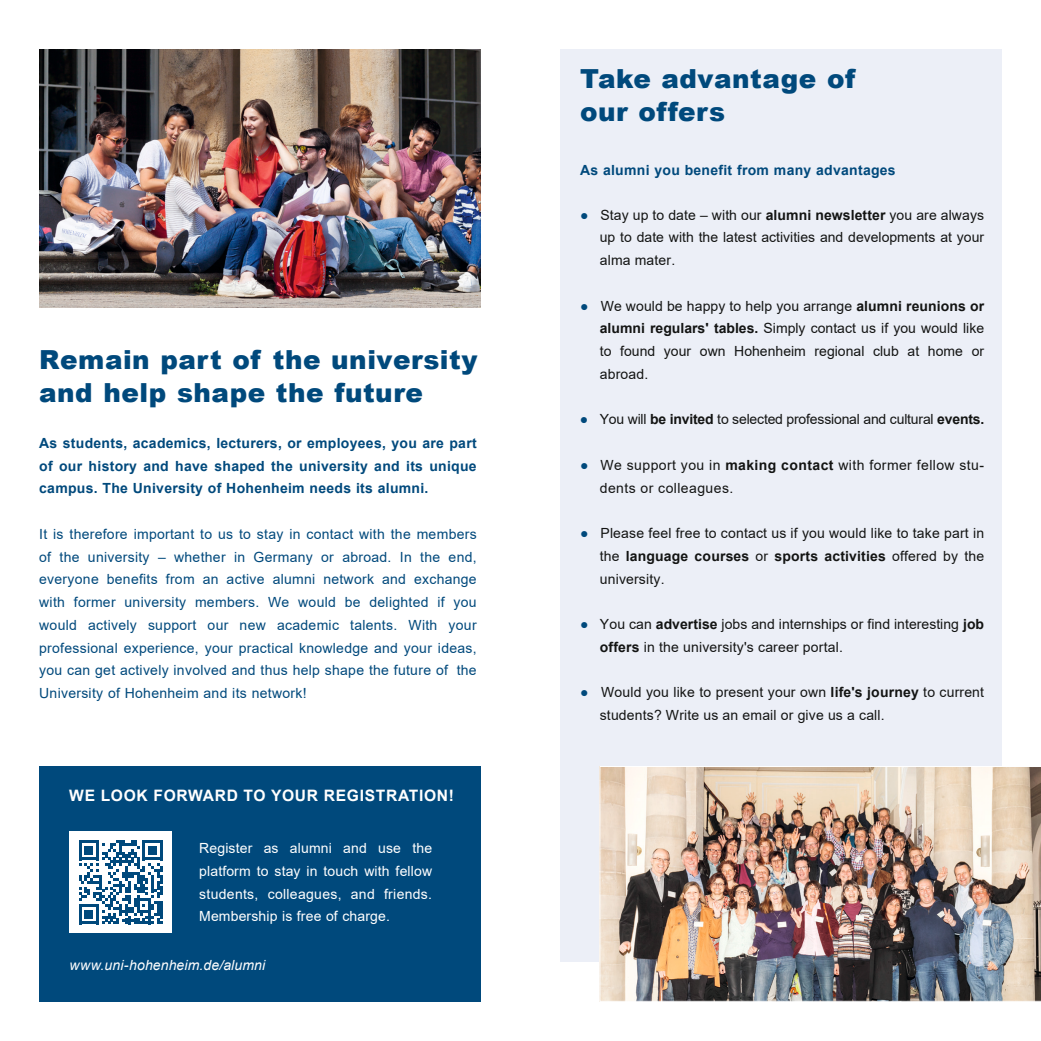
<style>
.page{position:relative;width:1041px;height:1041px;background:#fff}
.page>*{position:absolute;margin:0;border:0;box-sizing:border-box;transform-origin:0 0}
.t1{font:900 26.25px/33.2px "Arial";letter-spacing:.02em;color:#00497c}
.t2{font:700 15.75px "Arial";letter-spacing:.045em;color:#fff}
.t3{font:14px/22.8px "Arial";letter-spacing:.01em;color:#131413;text-align:justify}
.t4{font:14px/22.8px "Arial";letter-spacing:.02em;color:#00497c;text-align:justify}
.t5{font:700 14px/22.8px "Arial";letter-spacing:.02em;color:#00497c;text-align:justify}
.t6{font:14px/22.8px "Arial";letter-spacing:.02em;color:#fff;text-align:justify}
.t7{font:14px/22.8px "Arial";letter-spacing:.03em;color:#131413}
.t8{font:14px "Arial";letter-spacing:-.015em;color:#131413}
.t9{font:italic 14px "Arial";letter-spacing:.01em;color:#fff}
.s1{color:#00497c}
.s2{font-weight:700}
</style>
<div class="page">
<div style="left:39px;top:766px;width:442px;height:236px;background:#00497c"></div>
<div style="left:560px;top:49px;width:442px;height:913px;background:#eceff7"></div>
<div style="left:69px;top:831px;width:103px;height:102px;background:#fff"></div>
<svg style="left:79px;top:840px;width:84px;height:84px"></svg>
<img style="left:599px;top:766px;width:442px;height:236px">
<img style="left:39px;top:49px;width:442px;height:258px">
<h1 class="t1" style="left:39px;top:342px;width:440px">Remain part of the university and help shape the future</h1>
<p class="t5" style="left:39px;top:432px;width:439px">As students, academics, lecturers, or employees, you are part of our history and have shaped the university and its unique campus. The University of Hohenheim needs its alumni.</p>
<p class="t4" style="left:39px;top:522px;width:439px">It is therefore important to us to stay in contact with the members of the university – whether in Germany or abroad. In the end, everyone benefits from an active alumni network and exchange with former university members. We would be delighted if you would actively support our new academic talents. With your professional experience, your practical knowledge and your ideas, you can get actively involved and thus help shape the future of the University of Hohenheim and its network!</p>
<p class="t2" style="left:69px;top:784px;width:386px">WE LOOK FORWARD TO YOUR REGISTRATION!</p>
<p class="t6" style="left:199px;top:837px;width:234px">Register as alumni and use the platform to stay in touch with fellow students, colleagues, and friends.<br>Membership is free of charge.</p>
<p class="t9" style="left:69px;top:956px;width:197px">www.uni-hohenheim.de/alumni</p>
<h1 class="t1" style="left:580px;top:61px;width:277px">Take advantage of our offers</h1>
<p class="t5" style="left:580px;top:159px;width:317px">As alumni you benefit from many advantages</p>
<p class="t3" style="left:600px;top:203px;width:386px;text-indent:-20px"><span class="s1">●</span> Stay up to date – with our <span class="s2">alumni newsletter</span> you are always up to date with the latest activities and developments at your alma mater.</p>
<p class="t3" style="left:600px;top:294px;width:386px;text-indent:-20px"><span class="s1">●</span> We would be happy to help you arrange <span class="s2">alumni reunions or alumni regulars' tables.</span> Simply contact us if you would like to found your own Hohenheim regional club at home or abroad.</p>
<p class="t8" style="left:580px;top:410px;width:406px"><span class="s1">●</span> You will <span class="s2">be invited</span> to selected professional and cultural <span class="s2">events.</span></p>
<p class="t7" style="left:600px;top:453px;width:386px;text-indent:-20px"><span class="s1">●</span> We support you in <span class="s2">making contact</span> with former fellow stu&shy;dents or colleagues.</p>
<p class="t3" style="left:600px;top:522px;width:386px;text-indent:-20px"><span class="s1">●</span> Please feel free to contact us if you would like to take part in the <span class="s2">language courses</span> or <span class="s2">sports activities</span> offered by the university.</p>
<p class="t3" style="left:600px;top:613px;width:386px;text-indent:-20px"><span class="s1">●</span> You can <span class="s2">advertise</span> jobs and internships or find interesting <span class="s2">job offers</span> in the university's career portal.</p>
<p class="t3" style="left:600px;top:681px;width:386px;text-indent:-20px"><span class="s1">●</span> Would you like to present your own <span class="s2">life's journey</span> to current students? Write us an email or give us a call.</p>
</div>
